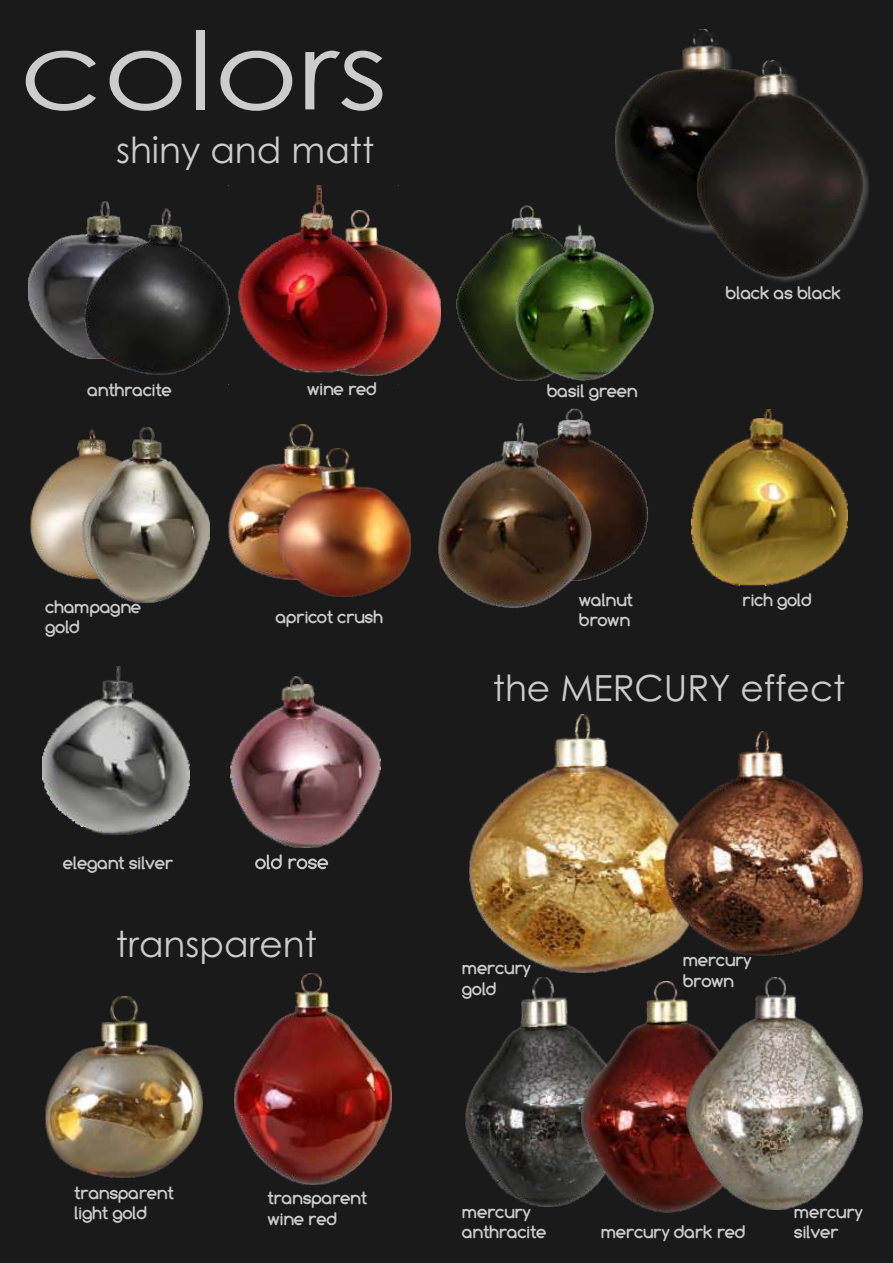
<style>
.page{position:relative;width:893px;height:1263px;background:#fff}
.page>*{position:absolute;margin:0;border:0;box-sizing:border-box;transform-origin:0 0}
.t1{font:108px "Century Gothic";color:#ccc;scale:1.2 1}
.t2{font:36px "Century Gothic";color:#ccc}
.t3{font:700 18px/20.1px "Comfortaa";color:#ccc}
</style>
<div class="page">
<div style="left:0;top:0;width:892px;height:1263px;background:#1a1a1a"></div>
<img style="left:571px;top:408px;width:77px;height:167px">
<img style="left:438px;top:409px;width:161px;height:199px">
<img style="left:29px;top:201px;width:79px;height:154px">
<img style="left:74px;top:202px;width:155px;height:183px">
<img style="left:456px;top:205px;width:86px;height:172px">
<img style="left:505px;top:224px;width:149px;height:157px">
<img style="left:30px;top:440px;width:51px;height:138px">
<img style="left:81px;top:427px;width:129px;height:175px">
<svg style="left:255px;top:854px;width:73px;height:15px"></svg>
<img style="left:691px;top:409px;width:156px;height:176px">
<img style="left:43px;top:666px;width:146px;height:168px">
<img style="left:230px;top:676px;width:150px;height:172px">
<img style="left:229px;top:425px;width:90px;height:154px">
<img style="left:278px;top:448px;width:132px;height:148px">
<img style="left:619px;top:226px;width:78px;height:8px">
<img style="left:616px;top:30px;width:160px;height:196px">
<img style="left:766px;top:162px;width:102px;height:120px">
<img style="left:697px;top:61px;width:166px;height:216px">
<img style="left:45px;top:997px;width:158px;height:180px">
<img style="left:235px;top:973px;width:157px;height:211px">
<img style="left:399px;top:252px;width:42px;height:118px">
<img style="left:229px;top:185px;width:170px;height:191px">
<img style="left:470px;top:715px;width:195px;height:258px">
<img style="left:465px;top:978px;width:117px;height:229px">
<img style="left:582px;top:982px;width:106px;height:231px">
<img style="left:687px;top:977px;width:176px;height:232px">
<img style="left:665px;top:731px;width:198px;height:224px">
<h1 class="t1" style="left:19px;top:28px;width:309px">colors</h1>
<h2 class="t2" style="left:116px;top:136px;width:260px">shiny and matt</h2>
<p class="t3" style="left:88px;top:381px;width:86px">anthracite</p>
<p class="t3" style="left:307px;top:380px;width:71px">wine red</p>
<p class="t3" style="left:46px;top:599px;width:97px">champagne gold</p>
<p class="t3" style="left:63px;top:854px;width:112px">elegant silver</p>
<p class="t3" style="left:276px;top:608px;width:109px">apricot crush</p>
<h2 class="t2" style="left:116px;top:930px;width:203px">transparent</h2>
<p class="t3" style="left:74px;top:1184px;width:101px">transparent light gold</p>
<p class="t3" style="left:268px;top:1190px;width:101px">transparent wine red</p>
<p class="t3" style="left:547px;top:383px;width:92px">basil green</p>
<p class="t3" style="left:726px;top:284px;width:116px">black as black</p>
<p class="t3" style="left:579px;top:591px;width:55px">walnut</p>
<p class="t3" style="left:743px;top:591px;width:71px">rich gold</p>
<p class="t3" style="left:579px;top:611px;width:53px">brown</p>
<h2 class="t2" style="left:493px;top:674px;width:354px">the MERCURY effect</h2>
<p class="t3" style="left:462px;top:960px;width:70px">mercury gold</p>
<p class="t3" style="left:683px;top:952px;width:70px">mercury brown</p>
<p class="t3" style="left:462px;top:1203px;width:86px">mercury anthracite</p>
<p class="t3" style="left:794px;top:1203px;width:70px">mercury</p>
<p class="t3" style="left:601px;top:1224px;width:146px">mercury dark red</p>
<p class="t3" style="left:794px;top:1223px;width:46px">silver</p>
</div>
